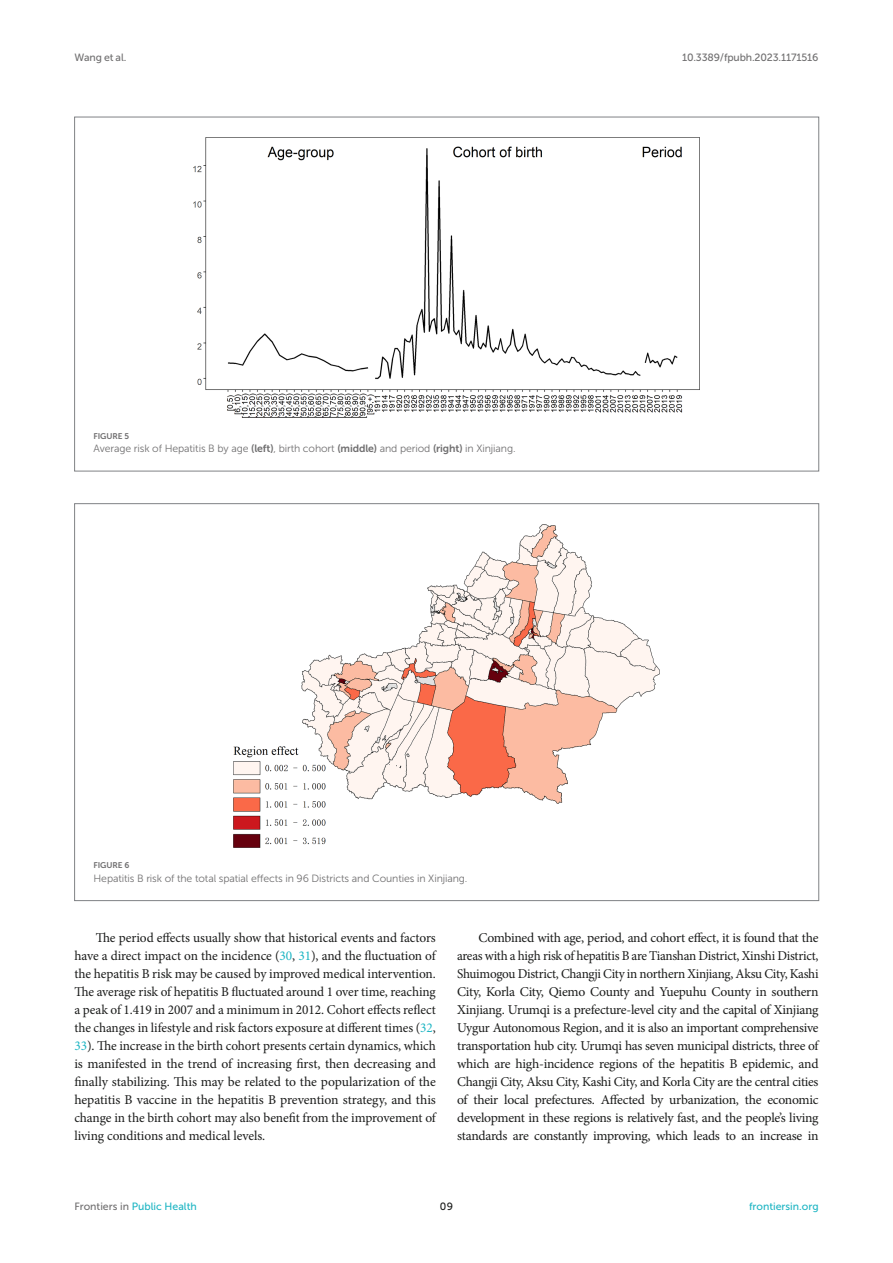
<style>
.page{position:relative;width:893px;height:1263px;background:#fff}
.page>*{position:absolute;margin:0;border:0;box-sizing:border-box;transform-origin:0 0}
.TEXT{font:13.5px/18px "Minion Pro";letter-spacing:-.015em;color:#1b1c1b;text-align:justify}
.FIG_LEG{font:10.5px "Museo Sans 300";letter-spacing:-.01em;color:#706f70}
.t1{font:10.5px "Museo Sans 500";color:#1db5c3}
.t2{font:10.5px "Museo Sans 500";letter-spacing:-.015em;color:#706f70}
.t3{font:10.5px "Museo Sans 500";color:#1b1c1b}
.FIG_HD{font:8.25px "Museo Sans 700";letter-spacing:-.01em;color:#706f70}
.s1{font-family:"Museo Sans 700"}
.s2{color:#1db5c3}
.s3{color:#706f70}
</style>
<div class="page">
<img style="left:193px;top:137px;width:507px;height:281px">
<img style="left:233px;top:524px;width:427px;height:324px">
<p class="t2" style="left:74px;top:51px;width:53px">Wang et al.</p>
<p class="t2" style="left:682px;top:51px;width:138px">10.3389/fpubh.2023.1171516</p>
<p class="FIG_HD" style="left:94px;top:431px;width:37px">FIGURE 5</p>
<p class="FIG_LEG" style="left:94px;top:443px;width:424px">Average risk of Hepatitis B by age <span class="s1">(left)</span>, birth cohort <span class="s1">(middle)</span> and period <span class="s1">(right)</span> in Xinjiang.</p>
<p class="FIG_HD" style="left:94px;top:861px;width:37px">FIGURE 6</p>
<p class="FIG_LEG" style="left:94px;top:872px;width:375px">Hepatitis B risk of the total spatial effects in 96 Districts and Counties in Xinjiang.</p>
<p class="TEXT" style="left:74px;top:929px;width:363px;text-indent:21px">The period effects usually show that historical events and factors have a direct impact on the incidence (<span class="s2">30</span>, <span class="s2">31</span>), and the fluctuation of the hepatitis B risk may be caused by improved medical intervention.<br>The average risk of hepatitis B fluctuated around 1 over time, reaching a peak of 1.419 in 2007 and a minimum in 2012. Cohort effects reflect the changes in lifestyle and risk factors exposure at different times (<span class="s2">32</span>, <span class="s2">33</span>). The increase in the birth cohort presents certain dynamics, which is manifested in the trend of increasing first, then decreasing and finally stabilizing. This may be related to the popularization of the hepatitis B vaccine in the hepatitis B prevention strategy, and this change in the birth cohort may also benefit from the improvement of living conditions and medical levels.</p>
<p class="TEXT" style="left:457px;top:929px;width:363px;text-indent:21px">Combined with age, period, and cohort effect, it is found that the areas with a high risk of hepatitis B are Tianshan District, Xinshi District, Shuimogou District, Changji City in northern Xinjiang, Aksu City, Kashi City, Korla City, Qiemo County and Yuepuhu County in southern Xinjiang. Urumqi is a prefecture-level city and the capital of Xinjiang Uygur Autonomous Region, and it is also an important comprehensive transportation hub city. Urumqi has seven municipal districts, three of which are high-incidence regions of the hepatitis B epidemic, and Changji City, Aksu City, Kashi City, and Korla City are the central cities of their local prefectures. Affected by urbanization, the economic development in these regions is relatively fast, and the people’s living standards are constantly improving, which leads to an increase in</p>
<p class="t1" style="left:74px;top:1200px;width:124px"><span class="s3">Frontiers in</span> Public Health</p>
<p class="t3" style="left:440px;top:1200px;width:15px">09</p>
<p class="t1" style="left:749px;top:1200px;width:71px">frontiersin.org</p>
</div>
